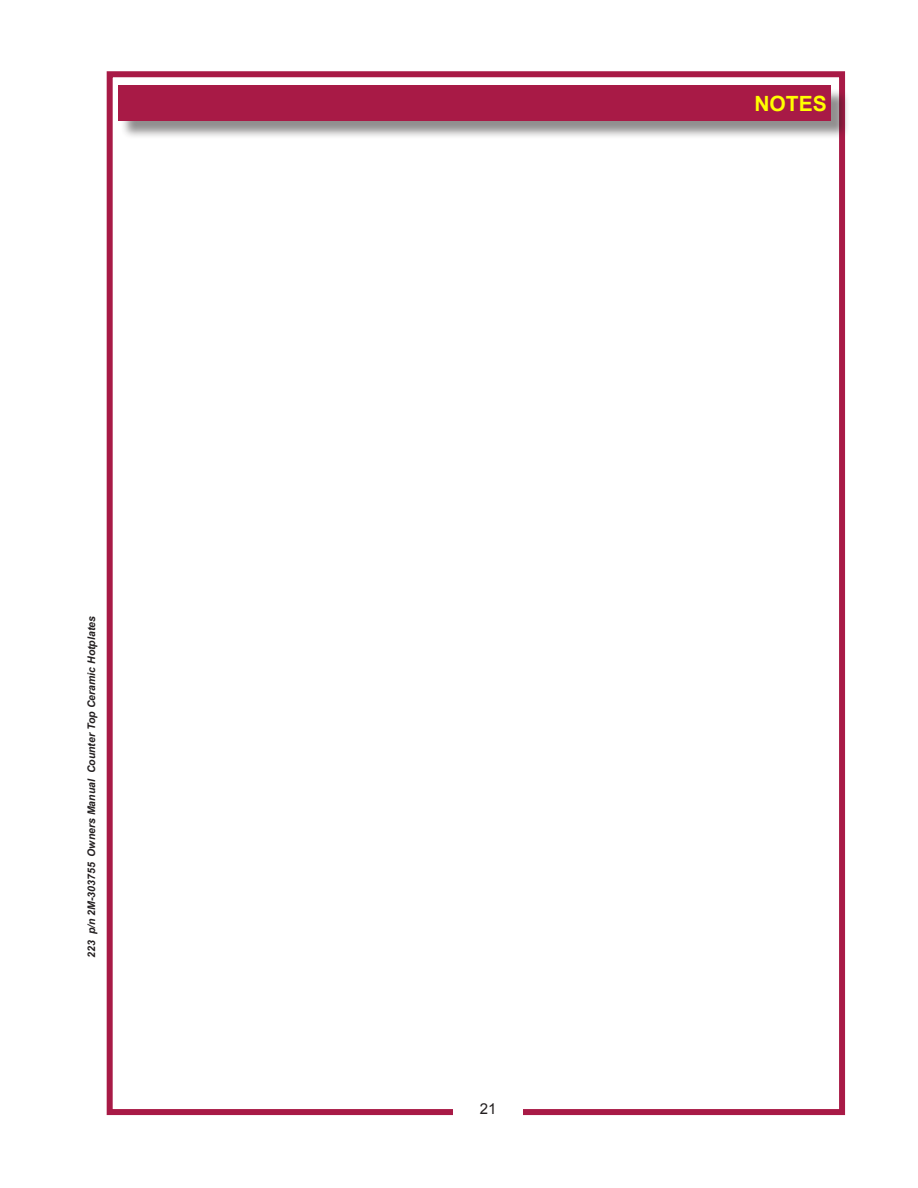
<style>
.page{position:relative;width:918px;height:1188px;background:#fff}
.page>*{position:absolute;margin:0;border:0;box-sizing:border-box;transform-origin:0 0}
.t1{font:700 21px "Arial";color:#ff0}
.t2{font:15px "Arial";color:#231f20}
.t3{font:italic 700 10.5px "Arial";color:#231f20}
</style>
<div class="page">
<div style="left:107px;top:71px;width:738px;height:1044px;border:6px solid #a81a46"></div>
<div style="left:453px;top:1099px;width:70px;height:27px;background:#fff"></div>
<div style="left:120px;top:88px;width:730px;height:52px;background:#231f20;opacity:.5"></div>
<div style="left:118px;top:86px;width:713px;height:35px;background:#a81a46"></div>
<p class="t3" style="left:84px;top:958px;width:343px;rotate:-90deg">223 p/n 2M-303755 Owners Manual Counter Top Ceramic Hotplates</p>
<p class="t1" style="left:754px;top:90px;width:74px">NOTES</p>
<h2 class="t2" style="left:480px;top:1099px;width:18px">21</h2>
</div>
